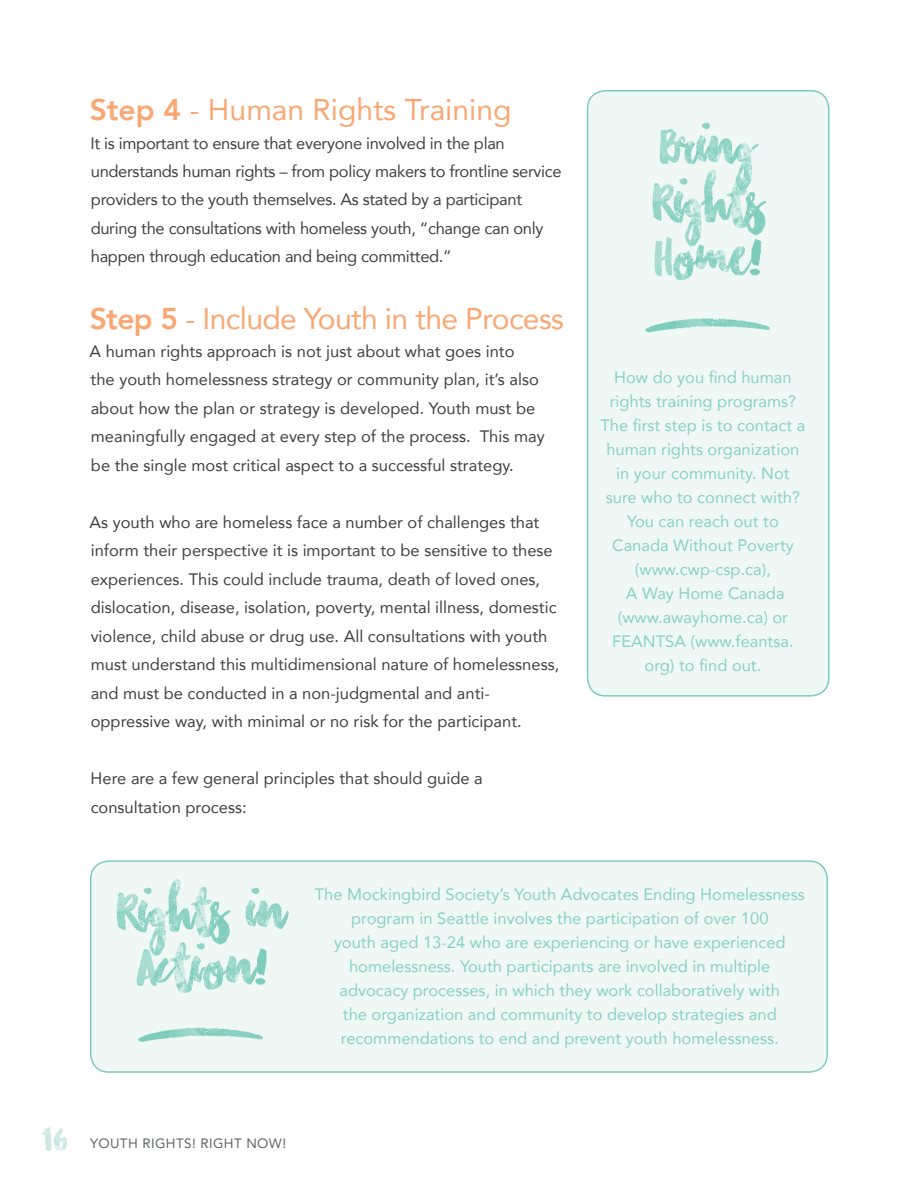
<style>
.page{position:relative;width:918px;height:1188px;background:#fff}
.page>*{position:absolute;margin:0;border:0;box-sizing:border-box;transform-origin:0 0}
.t1{font:72px/55.5px "Chasing Embers Two";color:#7dccbc}
.t2{font:54px "Chasing Embers One";color:#bee3da}
.t3{font:30px "Avenir";letter-spacing:-.02em;color:#f9a773}
.t4{font:30px "Avenir";color:#f9a773}
.t5{font:16.5px/28.5px "Avenir";color:#414042}
.t6{font:16.5px/24px "Avenir";color:#8ad0c2;text-align:center}
.t7{font:16.5px/28.5px "Avenir";letter-spacing:-.02em;color:#414042}
.t8{font:13.5px "Avenir";letter-spacing:.03em;color:#636466}
.s1{font-weight:800}
</style>
<div class="page">
<div style="left:588px;top:91px;width:241px;height:605px;background:#eff8f5;border-radius:18px"></div>
<div style="left:587px;top:90px;width:243px;height:607px;border:2px solid #7dccbc;border-radius:18px"></div>
<div style="left:91px;top:861px;width:736px;height:211px;background:#eff8f5;border-radius:18px"></div>
<div style="left:90px;top:860px;width:738px;height:213px;border:2px solid #7dccbc;border-radius:18px"></div>
<h3 class="t4" style="left:90px;top:86px;width:423px"><span class="s1">Step 4</span> - Human Rights Training</h3>
<p class="t7" style="left:91px;top:128px;width:473px">It is important to ensure that everyone involved in the plan understands human rights – from policy makers to frontline service providers to the youth themselves. As stated by a participant during the consultations with homeless youth, “change can only happen through education and being committed.”</p>
<h3 class="t3" style="left:90px;top:294px;width:476px"><span class="s1">Step 5</span> - Include Youth in the Process</h3>
<p class="t5" style="left:90px;top:337px;width:457px">A human rights approach is not just about what goes into<br>the youth homelessness strategy or community plan, it’s also about how the plan or strategy is developed. Youth must be meaningfully engaged at every step of the process. This may be the single most critical aspect to a successful strategy.</p>
<p class="t5" style="left:90px;top:508px;width:471px">As youth who are homeless face a number of challenges that inform their perspective it is important to be sensitive to these experiences. This could include trauma, death of loved ones, dislocation, disease, isolation, poverty, mental illness, domestic violence, child abuse or drug use. All consultations with youth must understand this multidimensional nature of homelessness, and must be conducted in a non-judgmental and anti&shy;oppressive way, with minimal or no risk for the participant.</p>
<p class="t5" style="left:91px;top:764px;width:394px">Here are a few general principles that should guide a consultation process:</p>
<h1 class="t1" style="left:651px;top:112px;width:115px">Bring<br>Rights</h1>
<h1 class="t1" style="left:653px;top:223px;width:111px">Home!</h1>
<h1 class="t1" style="left:645px;top:278px;width:127px">_</h1>
<p class="t6" style="left:600px;top:364px;width:206px">How do you find human rights training programs?<br>The first step is to contact a human rights organization in your community. Not sure who to connect with?<br>You can reach out to<br>Canada Without Poverty (www.cwp-csp.ca),<br>A Way Home Canada (www.awayhome.ca) or<br>FEANTSA (www.feantsa. org) to find out.</p>
<h1 class="t1" style="left:115px;top:877px;width:173px">Rights in<br>Action! _</h1>
<p class="t6" style="left:315px;top:882px;width:492px">The Mockingbird Society’s Youth Advocates Ending Homelessness program in Seattle involves the participation of over 100<br>youth aged 13-24 who are experiencing or have experienced homelessness. Youth participants are involved in multiple advocacy processes, in which they work collaboratively with<br>the organization and community to develop strategies and recommendations to end and prevent youth homelessness.</p>
<h2 class="t2" style="left:44px;top:1113px;width:24px">16</h2>
<p class="t8" style="left:90px;top:1132px;width:198px">YOUTH RIGHTS! RIGHT NOW!</p>
</div>
